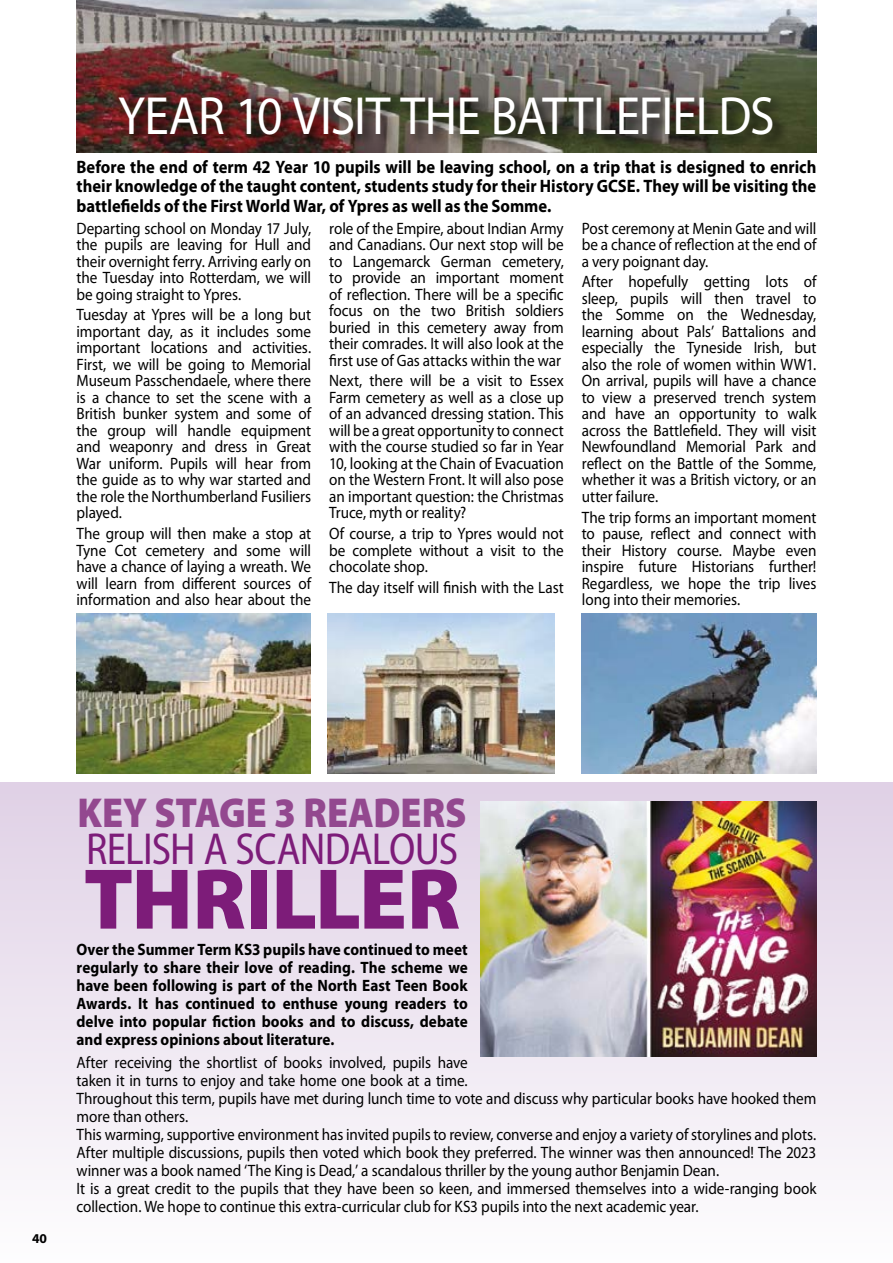
<style>
.page{position:relative;width:893px;height:1263px;background:#fff}
.page>*{position:absolute;margin:0;border:0;box-sizing:border-box;transform-origin:0 0}
.TOC_entries{font:900 87px "Myriad Pro";letter-spacing:-.01em;color:#7d1c79}
.TOC_entries-2{font:54px "Myriad Pro";letter-spacing:-.02em;color:#fff;scale:.92 1}
.TOC_entries-3{font:semi-condensed 45px "Myriad Pro";letter-spacing:-.02em;color:#7d1c79;scale:.95 1}
.TOC_entries-4{font:900 42px "Myriad Pro";color:#93488f;scale:.91 1}
.TOC_entries-5{font:700 18px/19.5px "Myriad Pro";color:#000;text-align:justify;scale:.92 1}
.TOC_entries-6{font:16.5px/16.5px "Myriad Pro";letter-spacing:-.005em;color:#000;text-align:justify;scale:.92 1}
.TOC_entries-7{font:700 16.5px/18px "Myriad Pro";color:#000;text-align:justify;scale:.92 1}
.t1{font:700 13.5px "Myriad Pro";color:#000}
</style>
<div class="page">
<div style="left:0;top:782px;width:893px;height:481px;background:linear-gradient(to bottom,#dfd0e5,#fefdfe)"></div>
<img style="left:77px;top:613px;width:233px;height:161px">
<img style="left:327px;top:613px;width:227px;height:161px">
<img style="left:581px;top:613px;width:235px;height:161px">
<img style="left:77px;top:0;width:739px;height:152px">
<div style="left:117px;top:94px;width:671px;height:55px;background:#000;opacity:.75"></div>
<img style="left:480px;top:801px;width:336px;height:256px">
<p class="TOC_entries-2" style="left:118px;top:83px;width:715px">YEAR 10 VISIT THE BATTLEFIELDS</p>
<p class="TOC_entries-5" style="left:77px;top:156px;width:806px">Before the end of term 42 Year 10 pupils will be leaving school, on a trip that is designed to enrich their knowledge of the taught content, students study for their History GCSE. They will be visiting the battlefields of the First World War, of Ypres as well as the Somme.</p>
<p class="TOC_entries-6" style="left:77px;top:219px;width:257px">Departing school on Monday 17 July, the pupils are leaving for Hull and their overnight ferry. Arriving early on the Tuesday into Rotterdam, we will be going straight to Ypres.</p>
<p class="TOC_entries-6" style="left:77px;top:306px;width:257px">Tuesday at Ypres will be a long but important day, as it includes some important locations and activities.<br>First, we will be going to Memorial Museum Passchendaele, where there is a chance to set the scene with a British bunker system and some of the group will handle equipment and weaponry and dress in Great War uniform. Pupils will hear from the guide as to why war started and the role the Northumberland Fusiliers played.</p>
<p class="TOC_entries-6" style="left:77px;top:525px;width:257px">The group will then make a stop at Tyne Cot cemetery and some will have a chance of laying a wreath. We will learn from different sources of information and also hear about the</p>
<p class="TOC_entries-6" style="left:329px;top:219px;width:257px">role of the Empire, about Indian Army and Canadians. Our next stop will be to Langemarck German cemetery, to provide an important moment of reflection. There will be a specific focus on the two British soldiers buried in this cemetery away from their comrades. It will also look at the first use of Gas attacks within the war</p>
<p class="TOC_entries-6" style="left:329px;top:372px;width:257px">Next, there will be a visit to Essex Farm cemetery as well as a close up of an advanced dressing station. This will be a great opportunity to connect with the course studied so far in Year 10, looking at the Chain of Evacuation on the Western Front. It will also pose an important question: the Christmas Truce, myth or reality?</p>
<p class="TOC_entries-6" style="left:329px;top:525px;width:257px">Of course, a trip to Ypres would not be complete without a visit to the chocolate shop.</p>
<p class="TOC_entries-6" style="left:329px;top:579px;width:257px">The day itself will finish with the Last</p>
<p class="TOC_entries-6" style="left:582px;top:219px;width:257px">Post ceremony at Menin Gate and will be a chance of reflection at the end of a very poignant day.</p>
<p class="TOC_entries-6" style="left:582px;top:273px;width:257px">After hopefully getting lots of sleep, pupils will then travel to the Somme on the Wednesday, learning about Pals’ Battalions and especially the Tyneside Irish, but also the role of women within WW1.<br>On arrival, pupils will have a chance to view a preserved trench system and have an opportunity to walk across the Battlefield. They will visit Newfoundland Memorial Park and reflect on the Battle of the Somme, whether it was a British victory, or an utter failure.</p>
<p class="TOC_entries-6" style="left:582px;top:508px;width:257px">The trip forms an important moment to pause, reflect and connect with their History course. Maybe even inspire future Historians further!<br>Regardless, we hope the trip lives long into their memories.</p>
<p class="t1" style="left:32px;top:1229px;width:16px">40</p>
<p class="TOC_entries-4" style="left:78px;top:789px;width:429px">KEY STAGE 3 READERS</p>
<p class="TOC_entries-3" style="left:86px;top:825px;width:393px">RELISH A SCANDALOUS</p>
<p class="TOC_entries" style="left:84px;top:850px;width:378px">THRILLER</p>
<p class="TOC_entries-7" style="left:77px;top:958px;width:427px">regularly to share their love of reading. The scheme we have been following is part of the North East Teen Book Awards. It has continued to enthuse young readers to delve into popular fiction books and to discuss, debate and express opinions about literature.</p>
<p class="TOC_entries-6" style="left:77px;top:1053px;width:806px;line-height:18px;text-align:left">After receiving the shortlist of books involved, pupils have<br>taken it in turns to enjoy and take home one book at a time.<br>Throughout this term, pupils have met during lunch time to vote and discuss why particular books have hooked them more than others.</p>
<p class="TOC_entries-6" style="left:77px;top:1125px;width:806px;line-height:18px">This warming, supportive environment has invited pupils to review, converse and enjoy a variety of storylines and plots.<br>After multiple discussions, pupils then voted which book they preferred. The winner was then announced! The 2023 winner was a book named ‘The King is Dead,’ a scandalous thriller by the young author Benjamin Dean.</p>
<p class="TOC_entries-6" style="left:77px;top:1179px;width:806px;line-height:18px">It is a great credit to the pupils that they have been so keen, and immersed themselves into a wide-ranging book collection. We hope to continue this extra-curricular club for KS3 pupils into the next academic year.</p>
<p class="TOC_entries-7" style="left:77px;top:940px;width:427px">Over the Summer Term KS3 pupils have continued to meet</p>
</div>
